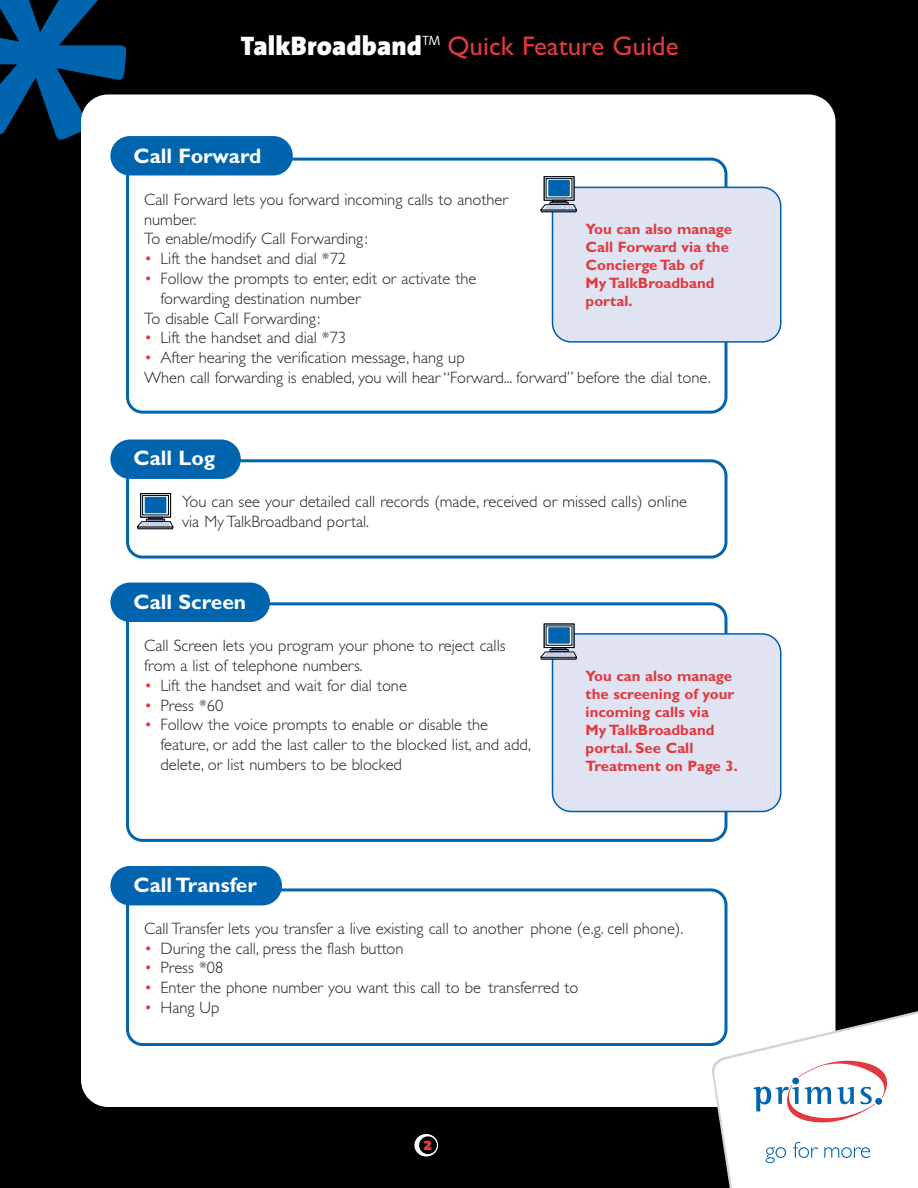
<style>
.page{position:relative;width:918px;height:1188px;background:#000}
.page>*{position:absolute;margin:0;border:0;box-sizing:border-box;transform-origin:0 0}
.t1{font:27px "Gill Sans";color:#e1393e}
.t2{font:700 21px "Gill Sans";color:#fff}
.t3{font:900 18px "The Sans";color:#e1393e}
.t4{font:300 16.5px/19.8px "Gill Sans";color:#231f20}
.t5{font:700 15px/18px "Gill Sans";color:#e1393e}
.s1{font-family:"The Sans";font-weight:900;color:#fff}
.s2{color:#e1393e}
</style>
<div class="page">
<svg style="left:0;top:0;width:126px;height:140px"></svg>
<div style="left:81px;top:94px;width:755px;height:1013px;background:#fff;border-radius:27px"></div>
<svg style="left:712px;top:1008px;width:206px;height:180px"></svg>
<svg style="left:126px;top:158px;width:602px;height:256px"></svg>
<div style="left:110px;top:136px;width:183px;height:40px;background:#0064af;border-radius:20px"></div>
<svg style="left:126px;top:459px;width:602px;height:100px"></svg>
<div style="left:110px;top:440px;width:131px;height:39px;background:#0064af;border-radius:20px"></div>
<svg style="left:126px;top:602px;width:602px;height:240px"></svg>
<div style="left:110px;top:583px;width:160px;height:39px;background:#0064af;border-radius:20px"></div>
<svg style="left:126px;top:888px;width:602px;height:158px"></svg>
<div style="left:110px;top:866px;width:172px;height:39px;background:#0064af;border-radius:20px"></div>
<svg style="left:414px;top:1134px;width:24px;height:22px"></svg>
<div style="left:419px;top:1136px;width:18px;height:18px;background:#000;border-radius:50%"></div>
<svg style="left:546px;top:178px;width:26px;height:1px"></svg>
<div style="left:544px;top:176px;width:30px;height:24px;border:1px solid #010000"></div>
<div style="left:548px;top:180px;width:22px;height:16px;background:#0064af"></div>
<svg style="left:541px;top:187px;width:241px;height:156px"></svg>
<div style="left:548px;top:627px;width:22px;height:17px;background:#0064af"></div>
<svg style="left:541px;top:633px;width:241px;height:179px"></svg>
<div style="left:140px;top:493px;width:31px;height:24px;border:1px solid #010000"></div>
<svg style="left:144px;top:497px;width:23px;height:16px"></svg>
<div style="left:142px;top:495px;width:27px;height:20px;border:1px solid #010000"></div>
<div style="left:145px;top:497px;width:21px;height:16px;background:#0064af"></div>
<svg style="left:137px;top:517px;width:36px;height:12px"></svg>
<h1 class="t1" style="left:241px;top:36px;width:439px"><span class="s1">TalkBroadband</span><sup>TM</sup> Quick Feature Guide</h1>
<p class="t2" style="left:133px;top:148px;width:129px">Call Forward</p>
<p class="t4" style="left:144px;top:191px;width:365px">Call Forward lets you forward incoming calls to another number.<br>To enable/modify Call Forwarding:</p>
<p class="t4" style="left:144px;top:251px;width:203px"><span class="s2">•</span> Lift the handset and dial *72</p>
<p class="t4" style="left:144px;top:270px;width:334px"><span class="s2">•</span> Follow the prompts to enter, edit or activate the</p>
<p class="t4" style="left:160px;top:290px;width:202px">forwarding destination number</p>
<p class="t4" style="left:144px;top:310px;width:178px">To disable Call Forwarding:</p>
<p class="t4" style="left:144px;top:330px;width:203px"><span class="s2">•</span> Lift the handset and dial *73</p>
<p class="t4" style="left:144px;top:350px;width:568px"><span class="s2">•</span> After hearing the verification message, hang up<br>When call forwarding is enabled, you will hear “Forward... forward” before the dial tone.</p>
<p class="t5" style="left:586px;top:222px;width:148px">You can also manage<br>Call Forward via the<br>Concierge Tab of<br>My TalkBroadband portal.</p>
<p class="t2" style="left:133px;top:451px;width:83px">Call Log</p>
<p class="t4" style="left:182px;top:494px;width:506px">You can see your detailed call records (made, received or missed calls) online via My TalkBroadband portal.</p>
<p class="t2" style="left:133px;top:595px;width:114px">Call Screen</p>
<p class="t4" style="left:144px;top:638px;width:363px">Call Screen lets you program your phone to reject calls from a list of telephone numbers.</p>
<p class="t4" style="left:144px;top:677px;width:264px"><span class="s2">•</span> Lift the handset and wait for dial tone</p>
<p class="t4" style="left:144px;top:697px;width:80px"><span class="s2">•</span> Press *60</p>
<p class="t4" style="left:160px;top:717px;width:372px;text-indent:-16px"><span class="s2">•</span> Follow the voice prompts to enable or disable the feature, or add the last caller to the blocked list, and add, delete, or list numbers to be blocked</p>
<p class="t5" style="left:586px;top:668px;width:154px">You can also manage the screening of your incoming calls via<br>My TalkBroadband portal. See Call<br>Treatment on Page 3.</p>
<p class="t2" style="left:133px;top:877px;width:125px">Call Transfer</p>
<p class="t4" style="left:144px;top:920px;width:541px">Call Transfer lets you transfer a live existing call to another phone (e.g. cell phone).</p>
<p class="t4" style="left:144px;top:940px;width:261px"><span class="s2">•</span> During the call, press the flash button</p>
<p class="t4" style="left:144px;top:960px;width:80px"><span class="s2">•</span> Press *08</p>
<p class="t4" style="left:144px;top:980px;width:436px"><span class="s2">•</span> Enter the phone number you want this call to be transferred to</p>
<p class="t4" style="left:144px;top:999px;width:77px"><span class="s2">•</span> Hang Up</p>
<p class="t3" style="left:424px;top:1137px;width:10px">2</p>
</div>
